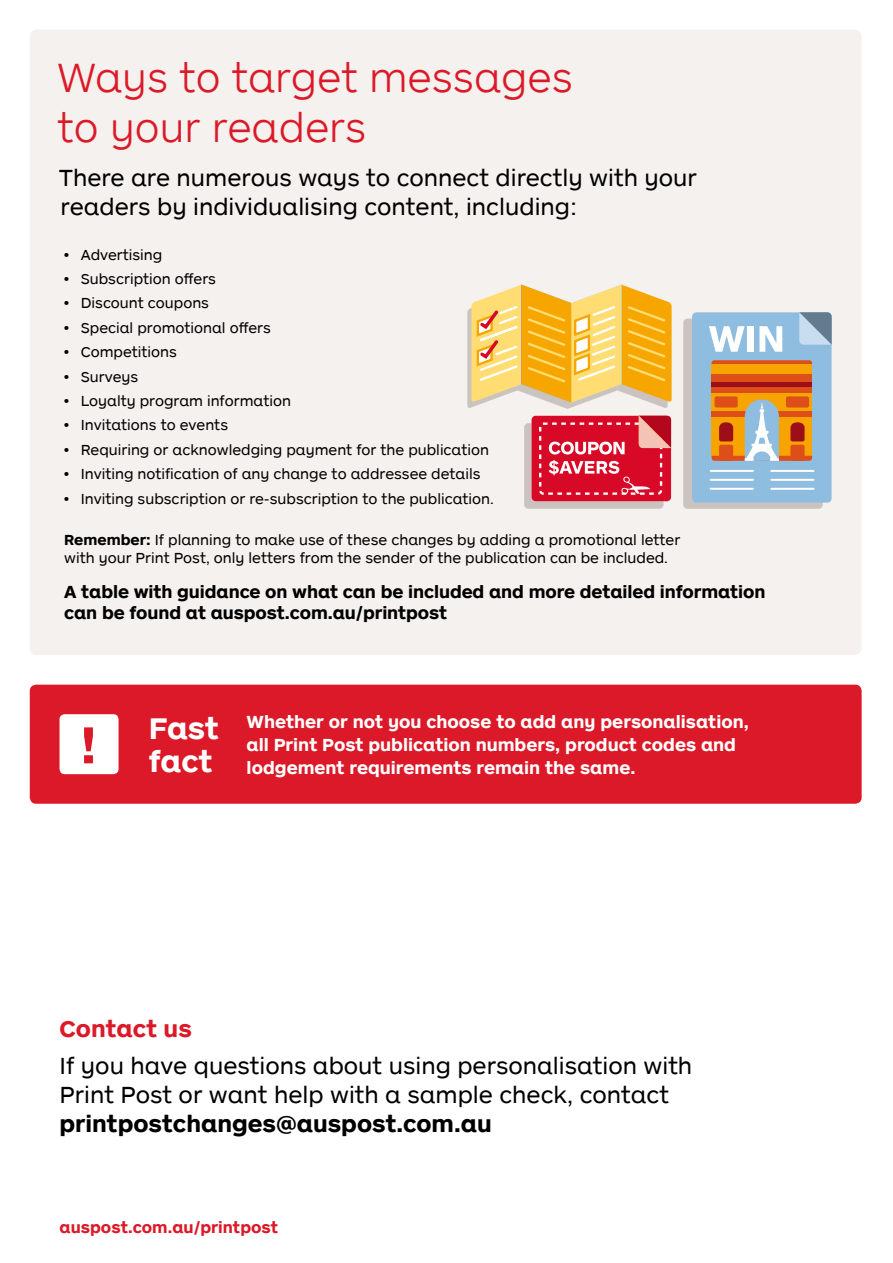
<style>
.page{position:relative;width:893px;height:1263px;background:#fff}
.page>*{position:absolute;margin:0;border:0;box-sizing:border-box;transform-origin:0 0}
.Symbol{font:700 54px "AP Letter";color:#dc1928}
.Heading{font:300 42px/50.4px "AP Letter";color:#dc1928}
.Fast_fact{font:700 30.75px/33.3px "AP Letter";color:#fff}
.Subheading{font:24px/28.8px "AP Letter";color:#000}
.Red_Headings{font:700 24px "AP Letter";color:#dc1928}
.Whether_or_not{font:700 18px/23.2px "AP Letter";color:#fff}
.A_table_with{font:700 18px/21.6px "AP Letter";letter-spacing:-.005em;color:#000}
.Website_Left{font:700 16.5px "AP Letter";color:#dc1928}
.Body_Copy{font:15px/18px "AP Letter";color:#000}
.s1{font-weight:700}
</style>
<div class="page">
<div style="left:30px;top:30px;width:832px;height:625px;background:#f4f1ee;border-radius:6px"></div>
<svg style="left:524px;top:423px;width:140px;height:86px;background:#cdbebb"></svg>
<div style="left:532px;top:416px;width:139px;height:85px;background:#d70926;border-radius:4px"></div>
<div style="left:539px;top:422px;width:123px;height:73px;border:2px dashed #fff;border-radius:3px"></div>
<svg style="left:549px;top:442px;width:76px;height:12px"></svg>
<svg style="left:549px;top:460px;width:101px;height:34px"></svg>
<svg style="left:639px;top:416px;width:32px;height:32px"></svg>
<div style="left:683px;top:319px;width:140px;height:190px;background:#cbc3bf;border-radius:4px"></div>
<div style="left:692px;top:312px;width:140px;height:191px;background:#8fbddf;border-radius:4px"></div>
<svg style="left:799px;top:312px;width:33px;height:33px"></svg>
<hr style="left:711px;top:479px;width:42px;height:2px;background:#fff">
<hr style="left:711px;top:488px;width:42px;height:2px;background:#fff">
<hr style="left:711px;top:470px;width:42px;height:2px;background:#fff">
<hr style="left:771px;top:479px;width:43px;height:2px;background:#fff">
<hr style="left:771px;top:488px;width:43px;height:2px;background:#fff">
<hr style="left:771px;top:470px;width:43px;height:2px;background:#fff">
<div style="left:712px;top:392px;width:100px;height:19px;background:#f7a300"></div>
<svg style="left:712px;top:360px;width:100px;height:4px"></svg>
<div style="left:712px;top:364px;width:100px;height:10px;background:#f7a300"></div>
<div style="left:712px;top:374px;width:100px;height:8px;background:#dd4e18"></div>
<div style="left:712px;top:382px;width:100px;height:5px;background:#9d0f18"></div>
<div style="left:712px;top:387px;width:100px;height:5px;background:#dd4e18"></div>
<div style="left:715px;top:396px;width:23px;height:11px;background:#dd4e18;border-radius:2px"></div>
<div style="left:786px;top:396px;width:23px;height:11px;background:#dd4e18;border-radius:2px"></div>
<svg style="left:712px;top:399px;width:100px;height:62px"></svg>
<svg style="left:709px;top:326px;width:36px;height:26px"></svg>
<div style="left:748px;top:326px;width:6px;height:26px;background:#fff"></div>
<svg style="left:759px;top:326px;width:23px;height:26px"></svg>
<svg style="left:467px;top:285px;width:205px;height:124px"></svg>
<div style="left:30px;top:685px;width:832px;height:119px;background:#dc1928;border-radius:6px"></div>
<div style="left:60px;top:714px;width:59px;height:60px;background:#fff;border-radius:5px"></div>
<h1 class="Heading" style="left:57px;top:50px;width:517px">Ways to target messages to your readers</h1>
<h1 class="Subheading" style="left:59px;top:162px;width:640px">There are numerous ways to connect directly with your readers by individualising content, including:</h1>
<p class="Body_Copy" style="left:64px;top:245px;width:100px">• Advertising</p>
<p class="Body_Copy" style="left:64px;top:269px;width:154px">• Subscription offers</p>
<p class="Body_Copy" style="left:64px;top:294px;width:147px">• Discount coupons</p>
<p class="Body_Copy" style="left:64px;top:318px;width:209px">• Special promotional offers</p>
<p class="Body_Copy" style="left:64px;top:342px;width:115px">• Competitions</p>
<p class="Body_Copy" style="left:64px;top:367px;width:76px">• Surveys</p>
<p class="Body_Copy" style="left:64px;top:391px;width:229px">• Loyalty program information</p>
<p class="Body_Copy" style="left:64px;top:415px;width:166px">• Invitations to events</p>
<p class="Body_Copy" style="left:64px;top:440px;width:427px">• Requiring or acknowledging payment for the publication</p>
<p class="Body_Copy" style="left:64px;top:464px;width:418px">• Inviting notification of any change to addressee details</p>
<p class="Body_Copy" style="left:64px;top:489px;width:432px">• Inviting subscription or re-subscription to the publication.</p>
<p class="Body_Copy" style="left:64px;top:530px;width:617px"><span class="s1">Remember:</span> If planning to make use of these changes by adding a promotional letter with your Print Post, only letters from the sender of the publication can be included.</p>
<p class="A_table_with" style="left:64px;top:580px;width:703px">A table with guidance on what can be included and more detailed information can be found at auspost.com.au/printpost</p>
<h1 class="Symbol" style="left:80px;top:709px;width:18px">!</h1>
<h1 class="Fast_fact" style="left:149px;top:710px;width:72px">Fast fact</h1>
<p class="Whether_or_not" style="left:247px;top:709px;width:504px">Whether or not you choose to add any personalisation, all Print Post publication numbers, product codes and lodgement requirements remain the same.</p>
<h1 class="Red_Headings" style="left:60px;top:1013px;width:134px">Contact us</h1>
<h1 class="Subheading" style="left:60px;top:1050px;width:634px">If you have questions about using personalisation with<br>Print Post or want help with a sample check, contact <span class="s1">printpostchanges@auspost.com.au</span></h1>
<p class="Website_Left" style="left:60px;top:1216px;width:220px">auspost.com.au/printpost</p>
</div>
